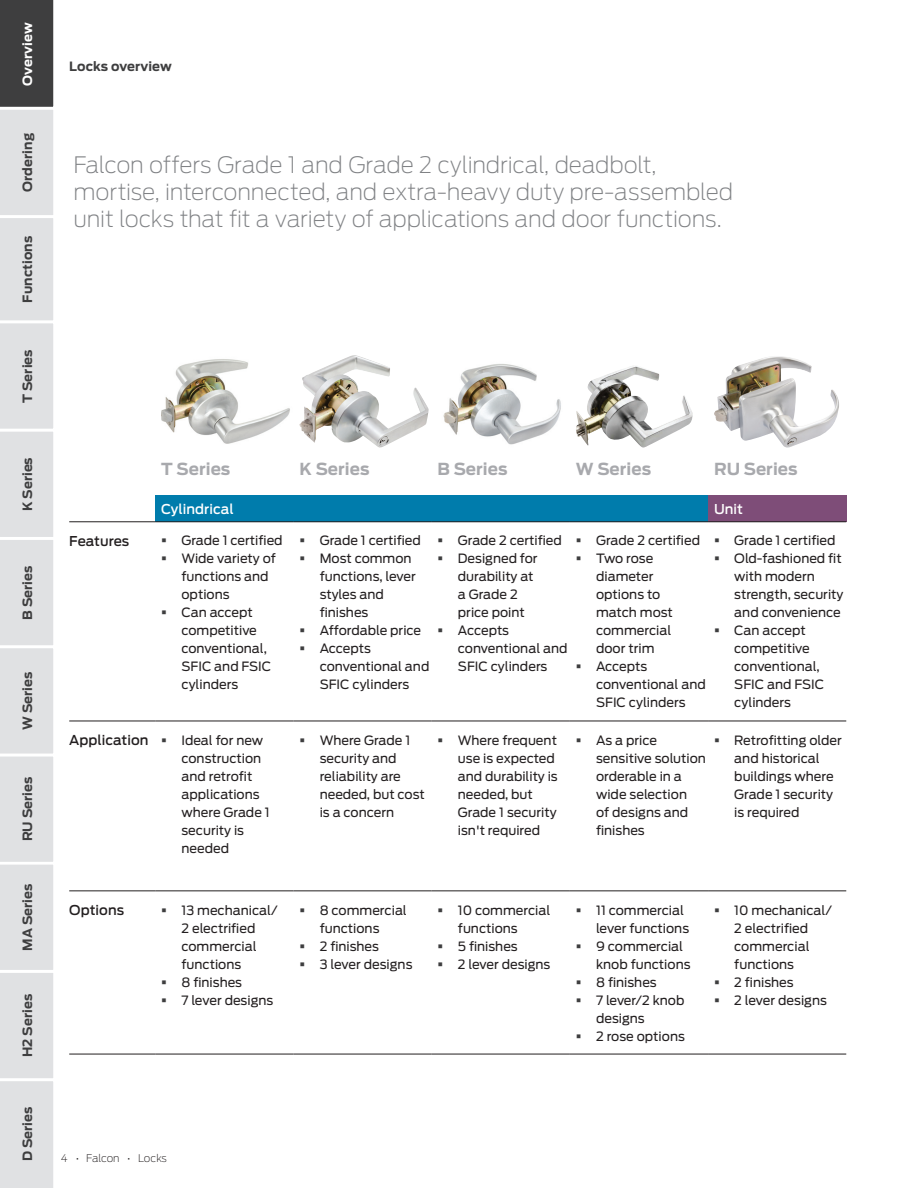
<style>
.page{position:relative;width:918px;height:1188px;background:#fff}
.page>*{position:absolute;margin:0;border:0;box-sizing:border-box;transform-origin:0 0}
.Subheadline_15_18pt{font:200 22.5px/27px "Antenna";letter-spacing:-.01em;color:#808285}
.Body_9_14pt{font:700 16.5px "Antenna";letter-spacing:.005em;color:#a8a9ad}
.Body_9_14pt-2{font:500 13.5px "Antenna";letter-spacing:.005em;color:#231f20}
.Body_9_14pt-3{font:500 13.5px "Antenna";letter-spacing:.005em;color:#fff}
.t1{font:12.75px/18px "Antenna";color:#231f20}
.Page_title_8_5_11pt{font:700 12.75px "Antenna";letter-spacing:.005em;color:#3e3e3f}
.t2{font:700 12.75px "Antenna";letter-spacing:.005em;color:#fff}
.t3{font:200 10.5px "Antenna";letter-spacing:-.02em;color:#231f20}
</style>
<div class="page">
<div style="left:155px;top:495px;width:553px;height:27px;background:#007cac"></div>
<div style="left:708px;top:495px;width:138px;height:27px;background:#7e4d78"></div>
<hr style="left:69px;top:521px;width:86px;height:1px;background:#231f20">
<hr style="left:155px;top:521px;width:138px;height:1px;background:#231f20">
<hr style="left:293px;top:521px;width:139px;height:1px;background:#231f20">
<hr style="left:432px;top:521px;width:138px;height:1px;background:#231f20">
<hr style="left:570px;top:521px;width:138px;height:1px;background:#231f20">
<hr style="left:708px;top:521px;width:138px;height:1px;background:#231f20">
<hr style="left:69px;top:721px;width:86px;height:1px;background:#231f20">
<hr style="left:155px;top:721px;width:138px;height:1px;background:#231f20">
<hr style="left:293px;top:721px;width:139px;height:1px;background:#231f20">
<hr style="left:432px;top:721px;width:138px;height:1px;background:#231f20">
<hr style="left:570px;top:721px;width:138px;height:1px;background:#231f20">
<hr style="left:708px;top:721px;width:138px;height:1px;background:#231f20">
<hr style="left:69px;top:890px;width:86px;height:1px;background:#231f20">
<hr style="left:155px;top:890px;width:138px;height:1px;background:#231f20">
<hr style="left:293px;top:890px;width:139px;height:1px;background:#231f20">
<hr style="left:432px;top:890px;width:138px;height:1px;background:#231f20">
<hr style="left:570px;top:890px;width:138px;height:1px;background:#231f20">
<hr style="left:708px;top:890px;width:138px;height:1px;background:#231f20">
<hr style="left:69px;top:1054px;width:86px;height:1px;background:#231f20">
<hr style="left:155px;top:1054px;width:138px;height:1px;background:#231f20">
<hr style="left:293px;top:1054px;width:139px;height:1px;background:#231f20">
<hr style="left:432px;top:1054px;width:138px;height:1px;background:#231f20">
<hr style="left:570px;top:1054px;width:138px;height:1px;background:#231f20">
<hr style="left:708px;top:1054px;width:138px;height:1px;background:#231f20">
<img style="left:161px;top:359px;width:129px;height:85px">
<img style="left:299px;top:356px;width:130px;height:92px">
<img style="left:443px;top:364px;width:118px;height:81px">
<img style="left:576px;top:366px;width:117px;height:82px">
<img style="left:714px;top:356px;width:125px;height:92px">
<svg style="left:0;top:0;width:54px;height:1188px;background:#d2d3d4"></svg>
<p class="t2" style="left:19px;top:86px;width:64px;rotate:-90deg">Overview</p>
<p class="Page_title_8_5_11pt" style="left:19px;top:192px;width:60px;rotate:-90deg">Ordering</p>
<p class="Page_title_8_5_11pt" style="left:19px;top:303px;width:68px;rotate:-90deg">Functions</p>
<p class="Page_title_8_5_11pt" style="left:19px;top:403px;width:55px;rotate:-90deg">T Series</p>
<p class="Page_title_8_5_11pt" style="left:19px;top:511px;width:56px;rotate:-90deg">K Series</p>
<p class="Page_title_8_5_11pt" style="left:19px;top:620px;width:56px;rotate:-90deg">B Series</p>
<p class="Page_title_8_5_11pt" style="left:19px;top:730px;width:60px;rotate:-90deg">W Series</p>
<p class="Page_title_8_5_11pt" style="left:19px;top:841px;width:66px;rotate:-90deg">RU Series</p>
<p class="Page_title_8_5_11pt" style="left:19px;top:951px;width:69px;rotate:-90deg">MA Series</p>
<p class="Page_title_8_5_11pt" style="left:19px;top:1057px;width:65px;rotate:-90deg">H2 Series</p>
<p class="Page_title_8_5_11pt" style="left:19px;top:1161px;width:56px;rotate:-90deg">D Series</p>
<p class="Page_title_8_5_11pt" style="left:69px;top:57px;width:104px">Locks overview</p>
<p class="Subheadline_15_18pt" style="left:73px;top:151px;width:661px">Falcon offers Grade 1 and Grade 2 cylindrical, deadbolt, mortise, interconnected, and extra-heavy duty pre-assembled unit locks that fit a variety of applications and door functions.</p>
<p class="Body_9_14pt" style="left:161px;top:457px;width:71px">T Series</p>
<p class="Body_9_14pt" style="left:299px;top:457px;width:72px">K Series</p>
<p class="Body_9_14pt" style="left:438px;top:457px;width:71px">B Series</p>
<p class="Body_9_14pt" style="left:576px;top:457px;width:77px">W Series</p>
<p class="Body_9_14pt" style="left:714px;top:457px;width:85px">RU Series</p>
<p class="Body_9_14pt-3" style="left:161px;top:500px;width:74px">Cylindrical</p>
<p class="Body_9_14pt-3" style="left:714px;top:500px;width:30px">Unit</p>
<p class="Body_9_14pt-2" style="left:69px;top:532px;width:62px">Features</p>
<p class="t1" style="left:181px;top:532px;width:103px">Grade 1 certified</p>
<p class="t1" style="left:181px;top:550px;width:96px">Wide variety of functions and options</p>
<p class="t1" style="left:181px;top:604px;width:91px">Can accept competitive conventional,<br>SFIC and FSIC cylinders</p>
<p class="t1" style="left:320px;top:532px;width:103px">Grade 1 certified</p>
<p class="t1" style="left:320px;top:550px;width:98px">Most common functions, lever styles and finishes</p>
<p class="t1" style="left:320px;top:622px;width:103px">Affordable price</p>
<p class="t1" style="left:320px;top:640px;width:111px">Accepts conventional and<br>SFIC cylinders</p>
<p class="t1" style="left:458px;top:532px;width:105px">Grade 2 certified</p>
<p class="t1" style="left:458px;top:550px;width:81px">Designed for durability at a Grade 2 price point</p>
<p class="t1" style="left:458px;top:622px;width:111px">Accepts conventional and<br>SFIC cylinders</p>
<p class="t1" style="left:596px;top:532px;width:105px">Grade 2 certified</p>
<p class="t1" style="left:596px;top:550px;width:78px">Two rose diameter options to match most commercial door trim</p>
<p class="t1" style="left:596px;top:658px;width:111px">Accepts conventional and<br>SFIC cylinders</p>
<p class="t1" style="left:734px;top:532px;width:103px">Grade 1 certified</p>
<p class="t1" style="left:734px;top:550px;width:111px">Old-fashioned fit with modern strength, security and convenience</p>
<p class="t1" style="left:734px;top:622px;width:91px">Can accept competitive conventional,<br>SFIC and FSIC cylinders</p>
<p class="Body_9_14pt-2" style="left:69px;top:731px;width:81px">Application</p>
<p class="t1" style="left:181px;top:731px;width:90px">Ideal for new construction and retrofit applications where Grade 1 security is needed</p>
<p class="t1" style="left:320px;top:731px;width:107px">Where Grade 1 security and reliability are needed, but cost is a concern</p>
<p class="t1" style="left:458px;top:731px;width:101px">Where frequent use is expected and durability is needed, but<br>Grade 1 security isn't required</p>
<p class="t1" style="left:596px;top:731px;width:111px">As a price sensitive solution orderable in a wide selection<br>of designs and finishes</p>
<p class="t1" style="left:734px;top:731px;width:109px">Retrofitting older and historical buildings where<br>Grade 1 security is required</p>
<p class="Body_9_14pt-2" style="left:69px;top:901px;width:56px">Options</p>
<p class="t1" style="left:181px;top:901px;width:98px">13 mechanical/<br>2 electrified commercial functions</p>
<p class="t1" style="left:181px;top:973px;width:62px">8 finishes</p>
<p class="t1" style="left:181px;top:991px;width:93px">7 lever designs</p>
<p class="t1" style="left:320px;top:901px;width:89px">8 commercial functions</p>
<p class="t1" style="left:320px;top:937px;width:61px">2 finishes</p>
<p class="t1" style="left:320px;top:955px;width:94px">3 lever designs</p>
<p class="t1" style="left:458px;top:901px;width:94px">10 commercial functions</p>
<p class="t1" style="left:458px;top:937px;width:61px">5 finishes</p>
<p class="t1" style="left:458px;top:955px;width:94px">2 lever designs</p>
<p class="t3" style="left:61px;top:1151px;width:108px">4 • Falcon • Locks</p>
<p class="t1" style="left:596px;top:901px;width:95px">11 commercial lever functions</p>
<p class="t1" style="left:596px;top:937px;width:96px">9 commercial knob functions</p>
<p class="t1" style="left:596px;top:973px;width:62px">8 finishes</p>
<p class="t1" style="left:596px;top:991px;width:90px">7 lever/2 knob designs</p>
<p class="t1" style="left:596px;top:1027px;width:90px">2 rose options</p>
<p class="t1" style="left:734px;top:901px;width:99px">10 mechanical/<br>2 electrified commercial functions</p>
<p class="t1" style="left:734px;top:973px;width:61px">2 finishes</p>
<p class="t1" style="left:734px;top:991px;width:94px">2 lever designs</p>
</div>
